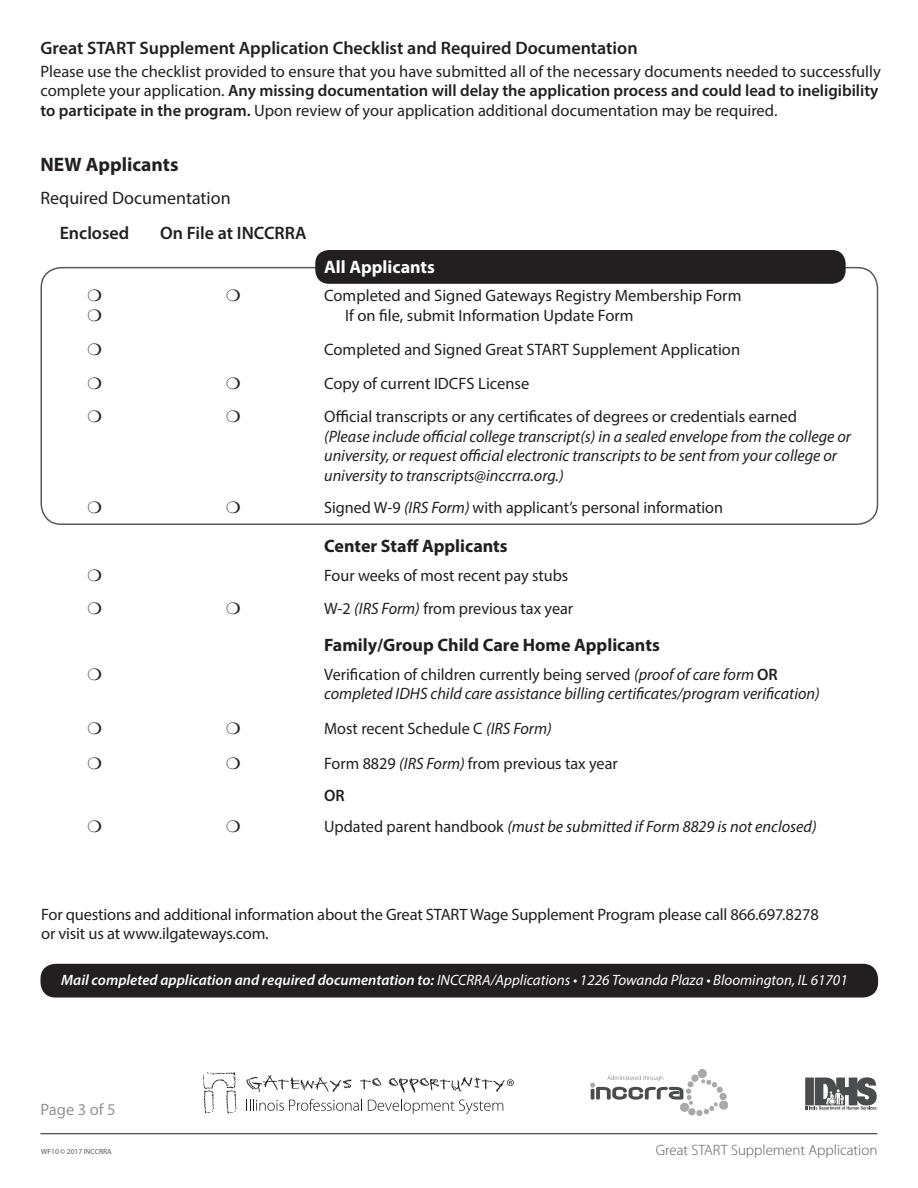
<style>
.page{position:relative;width:918px;height:1188px;background:#fff}
.page>*{position:absolute;margin:0;border:0;box-sizing:border-box;transform-origin:0 0}
.t1{font:700 19.5px "Myriad Pro";color:#231f20}
.body_copy{font:600 18px "Myriad Pro";color:#231f20}
.t2{font:700 18px "Myriad Pro";color:#231f20}
.t3{font:18px "Myriad Pro";color:#231f20}
.t4{font:700 18px "Myriad Pro";color:#fff}
.body_copy-2{font:16.5px/19.5px "Myriad Pro";color:#231f20}
.body_copy-3{font:italic 16.5px/19.5px "Myriad Pro";color:#231f20}
.body_copy-4{font:16.5px "Myriad Pro";color:#939598}
.t5{font:600 16.5px "Myriad Pro";color:#231f20}
.t6{font:italic 15px "Myriad Pro";color:#fff}
.body_copy-5{font:300 15px "Myriad Pro";color:#57585a}
.t7{font:7.5px "Myriad Pro";color:#57585a}
.s1{font-weight:600}
.s2{font-style:normal}
.s3{font-style:italic}
.s4{font-weight:600;font-style:normal}
.s5{font-size:7.35px}
</style>
<div class="page">
<div style="left:40px;top:267px;width:838px;height:258px;border:2px solid #57585a;border-radius:20px"></div>
<div style="left:315px;top:250px;width:531px;height:34px;background:#231f20;border-radius:14px"></div>
<hr style="left:40px;top:1133px;width:837px;height:1px;background:#231f20">
<svg style="left:246px;top:1099px;width:116px;height:12px"></svg>
<svg style="left:368px;top:1099px;width:135px;height:15px"></svg>
<svg style="left:203px;top:1072px;width:34px;height:42px"></svg>
<svg style="left:360px;top:1078px;width:21px;height:12px"></svg>
<svg style="left:246px;top:1075px;width:105px;height:17px"></svg>
<svg style="left:389px;top:1077px;width:125px;height:16px"></svg>
<div style="left:698px;top:1069px;width:8px;height:9px;background:#a8a9ad;border-radius:50%"></div>
<div style="left:698px;top:1069px;width:8px;height:9px;border:1px solid #a8a9ad;border-radius:50%"></div>
<svg style="left:590px;top:1075px;width:138px;height:41px"></svg>
<div style="left:40px;top:964px;width:838px;height:34px;background:#231f20;border-radius:15px"></div>
<svg style="left:805px;top:1077px;width:72px;height:33px;background:#808182"></svg>
<p class="body_copy" style="left:40px;top:37px;width:599px">Great START Supplement Application Checklist and Required Documentation</p>
<p class="body_copy-2" style="left:40px;top:61px;width:842px">Please use the checklist provided to ensure that you have submitted all of the necessary documents needed to successfully complete your application. <span class="s1">Any missing documentation will delay the application process and could lead to ineligibility to participate in the program.</span> Upon review of your application additional documentation may be required.</p>
<p class="t1" style="left:40px;top:151px;width:140px">NEW Applicants</p>
<p class="t3" style="left:40px;top:187px;width:192px">Required Documentation</p>
<p class="body_copy" style="left:60px;top:222px;width:71px">Enclosed</p>
<p class="body_copy" style="left:160px;top:222px;width:148px">On File at INCCRRA</p>
<p class="t4" style="left:324px;top:255px;width:112px">All Applicants</p>
<p class="body_copy-2" style="left:345px;top:286px;width:398px;text-indent:-21px">Completed and Signed Gateways Registry Membership Form<br>If on file, submit Information Update Form</p>
<p class="body_copy-2" style="left:324px;top:339px;width:418px">Completed and Signed Great START Supplement Application</p>
<p class="body_copy-2" style="left:324px;top:373px;width:207px">Copy of current IDCFS License</p>
<p class="body_copy-3" style="left:324px;top:407px;width:528px"><span class="s2">Official transcripts or any certificates of degrees or credentials earned<br></span>(Please include official college transcript(s) in a sealed envelope from the college or university, or request official electronic transcripts to be sent from your college or university to transcripts@inccrra.org.)</p>
<p class="body_copy-2" style="left:324px;top:497px;width:400px">Signed W-9 <span class="s3">(IRS Form)</span> with applicant’s personal information</p>
<p class="t2" style="left:324px;top:534px;width:185px">Center Staff Applicants</p>
<p class="body_copy-2" style="left:324px;top:565px;width:246px">Four weeks of most recent pay stubs</p>
<p class="body_copy-2" style="left:324px;top:599px;width:251px">W-2 <span class="s3">(IRS Form)</span> from previous tax year</p>
<p class="t2" style="left:324px;top:634px;width:337px">Family/Group Child Care Home Applicants</p>
<p class="body_copy-3" style="left:324px;top:664px;width:497px"><span class="s2">Verification of children currently being served</span> (proof of care form <span class="s4">OR </span>completed IDHS child care assistance billing certificates/program verification)</p>
<p class="body_copy-2" style="left:324px;top:718px;width:229px">Most recent Schedule C <span class="s3">(IRS Form)</span></p>
<p class="body_copy-2" style="left:324px;top:753px;width:295px">Form 8829 <span class="s3">(IRS Form)</span> from previous tax year</p>
<p class="t5" style="left:324px;top:785px;width:22px">OR</p>
<p class="body_copy-3" style="left:324px;top:817px;width:494px"><span class="s2">Updated parent handbook</span> (must be submitted if Form 8829 is not enclosed)</p>
<p class="body_copy-2" style="left:41px;top:904px;width:779px">For questions and additional information about the Great START Wage Supplement Program please call 866.697.8278 or visit us at www.ilgateways.com.</p>
<p class="t6" style="left:61px;top:971px;width:788px"><span class="s1">Mail completed application and required documentation to:</span> INCCRRA/Applications • 1226 Towanda Plaza • Bloomington, IL 61701</p>
<p class="body_copy-4" style="left:40px;top:1100px;width:77px">Page 3 of 5</p>
<p class="t7" style="left:41px;top:1147px;width:72px">WF10 © 2017 <span class="s5">INCCRRA</span></p>
<p class="body_copy-5" style="left:656px;top:1141px;width:223px">Great START Supplement Application</p>
</div>
